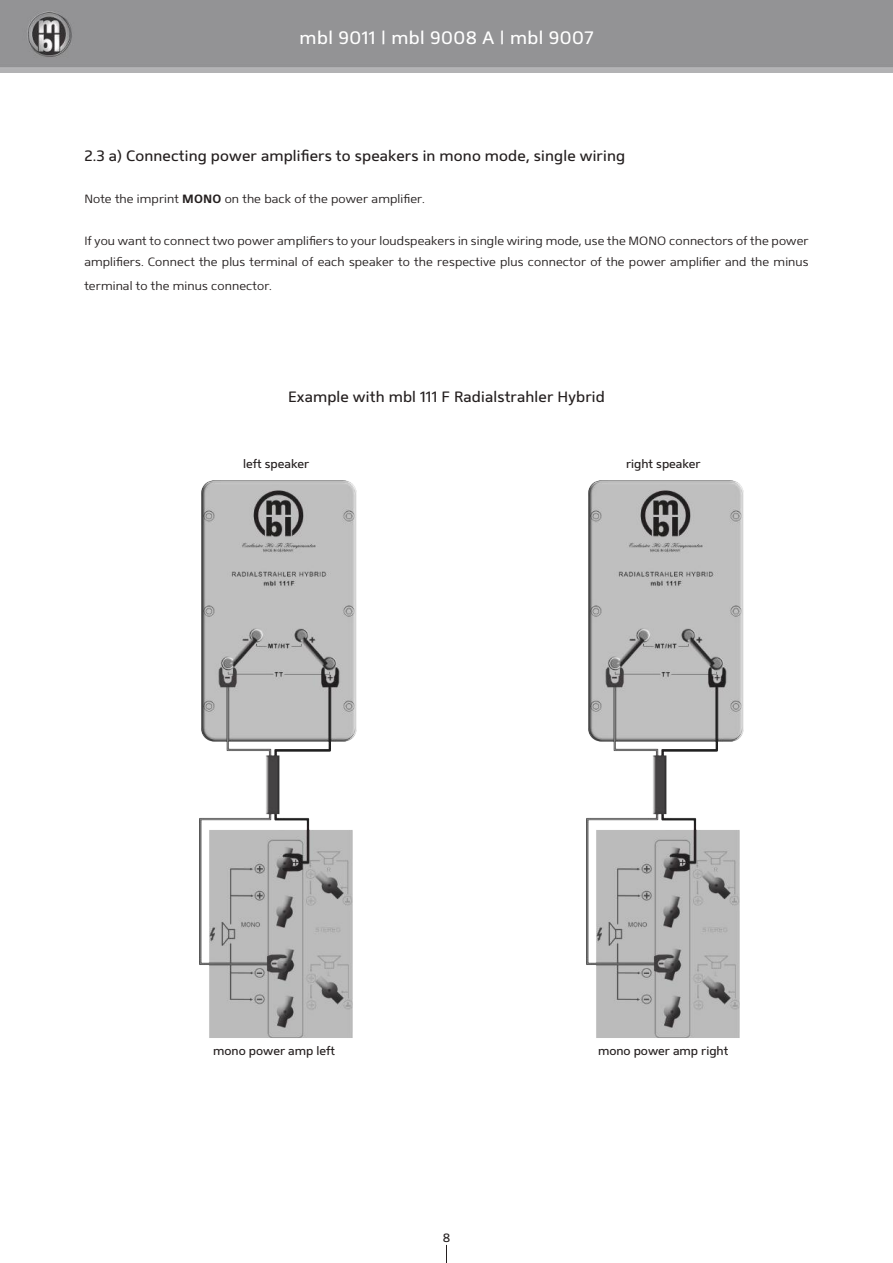
<style>
.page{position:relative;width:893px;height:1263px;background:#fff}
.page>*{position:absolute;margin:0;border:0;box-sizing:border-box;transform-origin:0 0}
.t1{font:18px "Mentone";letter-spacing:.025em;color:#fff}
.t2{font:15px "Mentone";letter-spacing:.01em;color:#241f1f}
.t3{font:300 12px/21px "Mentone";letter-spacing:.01em;color:#241f1f}
.t4{font:12px "Mentone";color:#241f1f}
.s1{font-weight:700}
</style>
<div class="page">
<img style="left:0;top:0;width:893px;height:72px">
<svg style="left:446px;top:1245px;width:1px;height:18px"></svg>
<img style="left:586px;top:480px;width:158px;height:558px">
<img style="left:199px;top:480px;width:158px;height:558px">
<h1 class="t1" style="left:300px;top:27px;width:295px">mbl 9011 | mbl 9008 A | mbl 9007</h1>
<p class="t2" style="left:84px;top:147px;width:542px">2.3 a) Connecting power amplifiers to speakers in mono mode, single wiring</p>
<p class="t3" style="left:84px;top:188px;width:342px">Note the imprint <span class="s1">MONO</span> on the back of the power amplifier.</p>
<p class="t3" style="left:84px;top:230px;width:726px">If you want to connect two power amplifiers to your loudspeakers in single wiring mode, use the MONO connectors of the power amplifiers. Connect the plus terminal of each speaker to the respective plus connector of the power amplifier and the minus</p>
<p class="t3" style="left:84px;top:275px;width:189px">terminal to the minus connector.</p>
<p class="t2" style="left:288px;top:388px;width:318px">Example with mbl 111 F Radialstrahler Hybrid</p>
<p class="t4" style="left:243px;top:456px;width:68px">left speaker</p>
<p class="t4" style="left:626px;top:456px;width:76px">right speaker</p>
<p class="t4" style="left:213px;top:1044px;width:123px">mono power amp left</p>
<p class="t4" style="left:598px;top:1044px;width:132px">mono power amp right</p>
<p class="t4" style="left:443px;top:1231px;width:9px">8</p>
</div>
